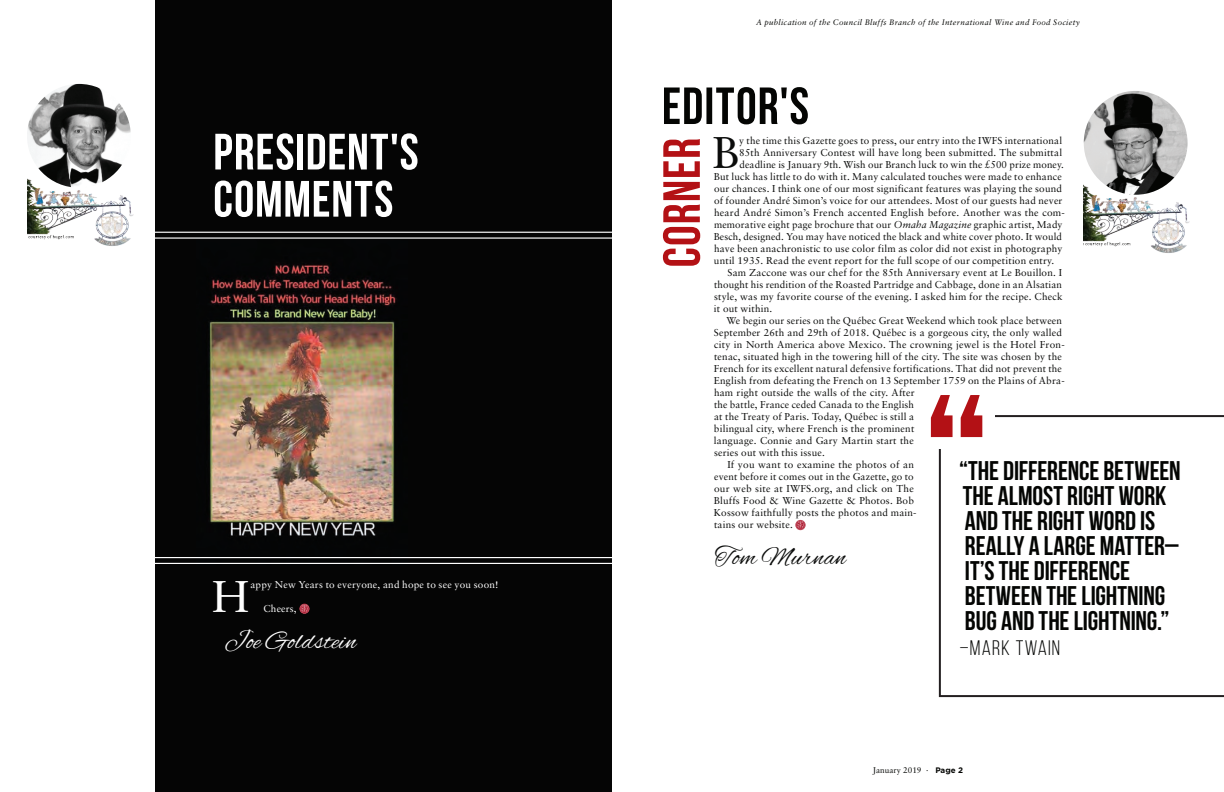
<style>
.page{position:relative;width:1224px;height:792px;background:#fff}
.page>*{position:absolute;margin:0;border:0;box-sizing:border-box;transform-origin:0 0}
.Header_NEW{font:700 51px/47.2px "Bebas Neue";letter-spacing:.02em;color:#fff}
.body_copy{font:44.4px "Sabon";color:#fff}
.body_copy-2{font:44.4px "Sabon";color:#0b0c0b}
.Quote_NEW{font:700 27px/25px "Bebas Neue";letter-spacing:-.005em;color:#040503}
.body_copy-3{font:26px "Alex Brush";letter-spacing:.015em;color:#fff}
.body_copy-4{font:26px "Alex Brush";letter-spacing:.015em;color:#0b0c0b}
.Quote_NEW-2{font:21px "Bebas Neue";letter-spacing:.06em;color:#040503}
.body_copy-5{font:10px/12px "Sabon";letter-spacing:.02em;color:#0b0c0b}
.body_copy-6{font:10px "Sabon";letter-spacing:.02em;color:#fff}
.t1{font:8.2px "Sabon";color:#040503}
.t2{font:italic 8px "Sabon";letter-spacing:.04em;color:#040503}
.s1{font-style:italic}
.s2{font-family:"Gotham";font-weight:700;font-size:8px}
</style>
<div class="page">
<svg style="left:939px;top:415px;width:285px;height:282px"></svg>
<div style="left:155px;top:0;width:457px;height:792px;background:#050505"></div>
<img style="left:197px;top:264px;width:211px;height:299px">
<img style="left:27px;top:178px;width:107px;height:68px">
<svg style="left:299px;top:604px;width:11px;height:10px"></svg>
<svg style="left:300px;top:604px;width:9px;height:9px"></svg>
<img style="left:27px;top:84px;width:104px;height:104px;border-radius:52px">
<img style="left:1084px;top:91px;width:104px;height:104px;border-radius:52px">
<img style="left:1084px;top:184px;width:106px;height:69px">
<svg style="left:796px;top:520px;width:9px;height:10px"></svg>
<div style="left:927px;top:393px;width:68px;height:56px;background:#fff"></div>
<svg style="left:931px;top:395px;width:51px;height:42px"></svg>
<svg style="left:664px;top:87px;width:144px;height:37px"></svg>
<svg style="left:663px;top:139px;width:37px;height:127px"></svg>
<hr style="left:143px;top:232px;width:469px;height:1px;background:#fff">
<hr style="left:143px;top:237px;width:469px;height:2px;background:#fff">
<hr style="left:150px;top:557px;width:462px;height:1px;background:#fff">
<hr style="left:150px;top:563px;width:462px;height:1px;background:#fff">
<p class="Header_NEW" style="left:213px;top:128px;width:207px">PRESIDENT'S<br>COMMENTS</p>
<p class="body_copy" style="left:212px;top:570px;width:39px">H</p>
<p class="body_copy-6" style="left:250px;top:579px;width:250px">appy New Years to everyone, and hope to see you soon!</p>
<p class="body_copy-6" style="left:264px;top:603px;width:35px">Cheers,</p>
<p class="body_copy-3" style="left:225px;top:627px;width:133px">Joe Goldstein</p>
<p class="t2" style="left:756px;top:18px;width:325px">A publication of the Council Bluffs Branch of the International Wine and Food Society</p>
<p class="body_copy-2" style="left:712px;top:126px;width:29px">B</p>
<p class="body_copy-5" style="left:739px;top:134px;width:325px">y the time this Gazette goes to press, our entry into the IWFS international</p>
<p class="body_copy-5" style="left:739px;top:146px;width:325px">85th Anniversary Contest will have long been submitted. The submittal</p>
<p class="body_copy-5" style="left:739px;top:158px;width:326px">deadline is January 9th. Wish our Branch luck to win the £500 prize money.</p>
<p class="body_copy-5" style="left:714px;top:170px;width:350px">But luck has little to do with it. Many calculated touches were made to enhance</p>
<p class="body_copy-5" style="left:714px;top:182px;width:350px">our chances. I think one of our most significant features was playing the sound</p>
<p class="body_copy-5" style="left:714px;top:194px;width:350px">of founder André Simon’s voice for our attendees. Most of our guests had never</p>
<p class="body_copy-5" style="left:714px;top:206px;width:352px">heard André Simon’s French accented English before. Another was the com-</p>
<p class="body_copy-5" style="left:714px;top:218px;width:350px">memorative eight page brochure that our <span class="s1">Omaha Magazine</span> graphic artist, Mady</p>
<p class="body_copy-5" style="left:714px;top:230px;width:350px">Besch, designed. You may have noticed the black and white cover photo. It would</p>
<p class="body_copy-5" style="left:714px;top:242px;width:350px">have been anachronistic to use color film as color did not exist in photography</p>
<p class="body_copy-5" style="left:714px;top:254px;width:342px">until 1935. Read the event report for the full scope of our competition entry.</p>
<p class="body_copy-5" style="left:714px;top:266px;width:350px;text-align:justify;text-indent:14px">Sam Zaccone was our chef for the 85th Anniversary event at Le Bouillon. I thought his rendition of the Roasted Partridge and Cabbage, done in an Alsatian style, was my favorite course of the evening. I asked him for the recipe. Check it out within.</p>
<p class="body_copy-5" style="left:714px;top:314px;width:352px;text-indent:13px">We begin our series on the Québec Great Weekend which took place between September 26th and 29th of 2018. Québec is a gorgeous city, the only walled city in North America above Mexico. The crowning jewel is the Hotel Fron&shy;tenac, situated high in the towering hill of the city. The site was chosen by the French for its excellent natural defensive fortifications. That did not prevent the English from defeating the French on 13 September 1759 on the Plains of Abra&shy;ham right outside the walls of the city. After<br>the battle, France ceded Canada to the English<br>at the Treaty of Paris. Today, Québec is still a<br>bilingual city, where French is the prominent<br>language. Connie and Gary Martin start the<br>series out with this issue.</p>
<p class="body_copy-5" style="left:714px;top:458px;width:204px;text-indent:14px">If you want to examine the photos of an event before it comes out in the Gazette, go to our web site at IWFS.org, and click on The Bluffs Food &amp; Wine Gazette &amp; Photos. Bob Kossow faithfully posts the photos and main&shy;tains our website.</p>
<p class="body_copy-4" style="left:715px;top:543px;width:133px">Tom Murnan</p>
<p class="Quote_NEW" style="left:959px;top:458px;width:223px">“THE DIFFERENCE BETWEEN<br>THE ALMOST RIGHT WORK<br>AND THE RIGHT WORD IS<br>REALLY A LARGE MATTER–<br>IT’S THE DIFFERENCE<br>BETWEEN THE LIGHTNING<br>BUG AND THE LIGHTNING.”</p>
<p class="Quote_NEW-2" style="left:960px;top:637px;width:102px">–MARK TWAIN</p>
<p class="t1" style="left:873px;top:765px;width:92px">January 2019 · <span class="s2">Page 2</span></p>
</div>
